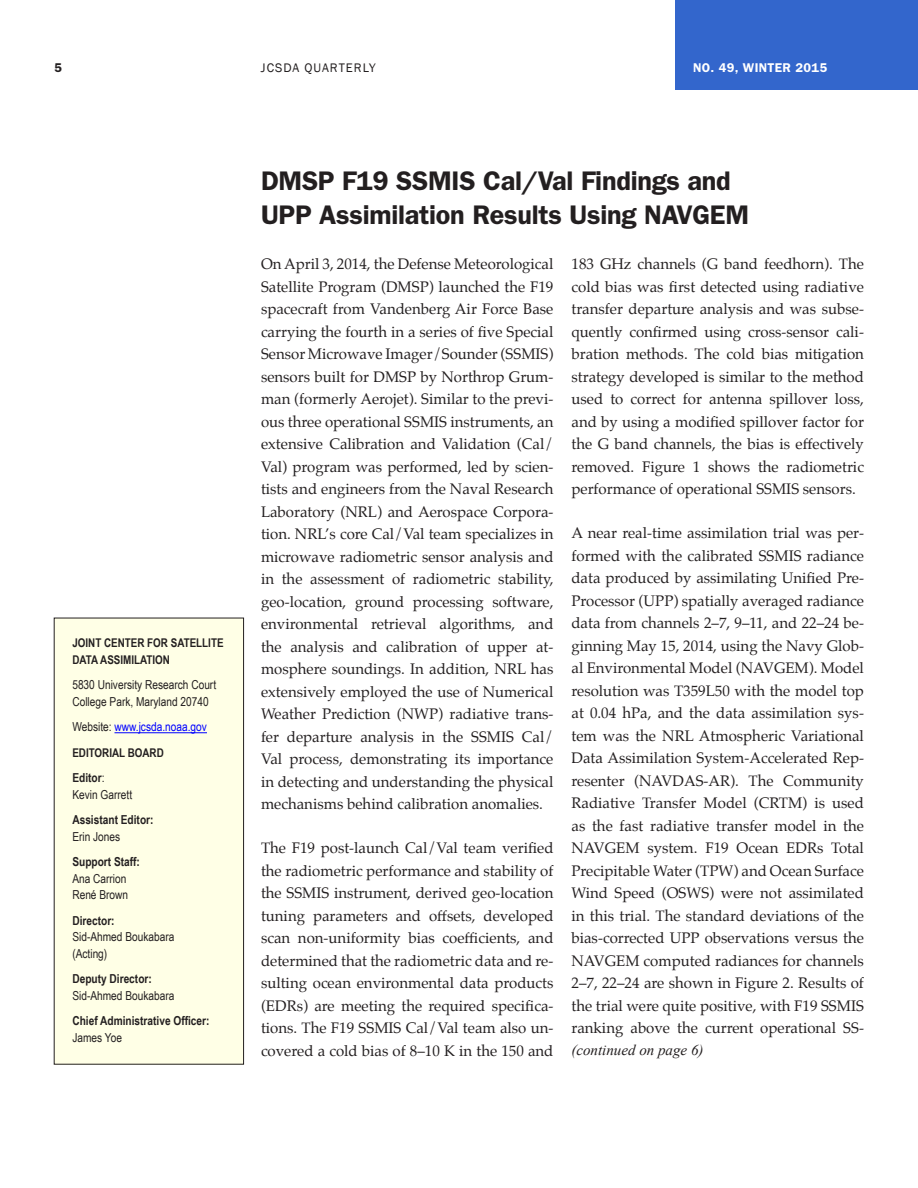
<style>
.page{position:relative;width:918px;height:1188px;background:#fff}
.page>*{position:absolute;margin:0;border:0;box-sizing:border-box;transform-origin:0 0}
.t1{font:600 27px "Franklin Gothic";letter-spacing:-.01em;color:#231f20}
.t2{font:15px/22.5px "Palatino";color:#231f20;text-align:justify}
.t3{font:italic 15px "Times New Roman";color:#231f20}
.t4{font:600 12.75px "Franklin Gothic";letter-spacing:.025em;color:#fff}
.t5{font:12.75px "Franklin Gothic";letter-spacing:.08em;color:#231f20}
.t6{font:600 12.75px "Franklin Gothic";color:#231f20}
.Masthead_Copy{font:12.3px/16.5px "Arial Narrow";color:#231f20}
.Masthead_Copy-2{font:700 12.3px/16.5px "Arial Narrow";color:#231f20}
.Masthead_Copy-3{font:12.3px "Arial Narrow";color:#00f}
.Masthead_Header{font:700 12px/16.5px "Arial Narrow";color:#231f20}
.s1{color:#231f20}
.s2{font-weight:700}
.s3{font-weight:400}
</style>
<div class="page">
<div style="left:675px;top:0;width:243px;height:90px;background:#36c"></div>
<div style="left:54px;top:618px;width:190px;height:446px;background:#ffffe6"></div>
<hr style="left:115px;top:732px;width:92px;height:1px;background:#00f">
<div style="left:54px;top:618px;width:190px;height:446px;border:1px solid #231f20"></div>
<p class="t6" style="left:54px;top:60px;width:9px">5</p>
<p class="t5" style="left:261px;top:60px;width:116px">JCSDA QUARTERLY</p>
<p class="t4" style="left:693px;top:60px;width:136px">NO. 49, WINTER 2015</p>
<p class="Masthead_Header" style="left:72px;top:635px;width:153px">JOINT CENTER FOR SATELLITE<br>DATA ASSIMILATION</p>
<p class="Masthead_Copy" style="left:72px;top:677px;width:145px">5830 University Research Court<br>College Park, Maryland 20740</p>
<p class="Masthead_Copy-3" style="left:72px;top:720px;width:136px"><span class="s1">Website:</span> www.jcsda.noaa.gov</p>
<p class="Masthead_Header" style="left:72px;top:744px;width:93px">EDITORIAL BOARD</p>
<p class="Masthead_Copy" style="left:72px;top:770px;width:61px"><span class="s2">Editor</span>:<br>Kevin Garrett</p>
<p class="Masthead_Copy-2" style="left:72px;top:812px;width:83px">Assistant Editor:<br><span class="s3">Erin Jones</span></p>
<p class="Masthead_Copy" style="left:72px;top:854px;width:69px"><span class="s2">Support Staff:<br></span>Ana Carrion<br>René Brown</p>
<p class="Masthead_Copy-2" style="left:72px;top:912px;width:44px">Director:</p>
<p class="Masthead_Copy" style="left:72px;top:929px;width:104px">Sid-Ahmed Boukabara (Acting)</p>
<p class="Masthead_Copy" style="left:72px;top:971px;width:104px"><span class="s2">Deputy Director:<br></span>Sid-Ahmed Boukabara</p>
<p class="Masthead_Copy-2" style="left:72px;top:1013px;width:139px">Chief Administrative Officer:<br><span class="s3">James Yoe</span></p>
<h2 class="t1" style="left:261px;top:165px;width:471px">DMSP F19 SSMIS Cal/Val Findings and</h2>
<h2 class="t1" style="left:261px;top:199px;width:490px">UPP Assimilation Results Using NAVGEM</h2>
<p class="t2" style="left:261px;top:253px;width:294px">On April 3, 2014, the Defense Meteorological Satellite Program (DMSP) launched the F19 spacecraft from Vandenberg Air Force Base carrying the fourth in a series of five Special Sensor Microwave Imager/Sounder (SSMIS) sensors built for DMSP by Northrop Grum&shy;man (formerly Aerojet). Similar to the previ&shy;ous three operational SSMIS instruments, an extensive Calibration and Validation (Cal/ Val) program was performed, led by scien&shy;tists and engineers from the Naval Research Laboratory (NRL) and Aerospace Corpora&shy;tion. NRL’s core Cal/Val team specializes in microwave radiometric sensor analysis and in the assessment of radiometric stability, geo-location, ground processing software, environmental retrieval algorithms, and the analysis and calibration of upper at&shy;mosphere soundings. In addition, NRL has extensively employed the use of Numerical Weather Prediction (NWP) radiative trans&shy;fer departure analysis in the SSMIS Cal/ Val process, demonstrating its importance in detecting and understanding the physical mechanisms behind calibration anomalies.</p>
<p class="t2" style="left:261px;top:837px;width:294px">The F19 post-launch Cal/Val team verified the radiometric performance and stability of the SSMIS instrument, derived geo-location tuning parameters and offsets, developed scan non-uniformity bias coefficients, and determined that the radiometric data and re&shy;sulting ocean environmental data products (EDRs) are meeting the required specifica&shy;tions. The F19 SSMIS Cal/Val team also un&shy;covered a cold bias of 8–10 K in the 150 and</p>
<p class="t2" style="left:572px;top:253px;width:294px">183 GHz channels (G band feedhorn). The cold bias was first detected using radiative transfer departure analysis and was subse&shy;quently confirmed using cross-sensor cali&shy;bration methods. The cold bias mitigation strategy developed is similar to the method used to correct for antenna spillover loss, and by using a modified spillover factor for the G band channels, the bias is effectively removed. Figure 1 shows the radiometric performance of operational SSMIS sensors.</p>
<p class="t2" style="left:572px;top:522px;width:294px">A near real-time assimilation trial was per&shy;formed with the calibrated SSMIS radiance data produced by assimilating Unified Pre-Processor (UPP) spatially averaged radiance data from channels 2–7, 9–11, and 22–24 be&shy;ginning May 15, 2014, using the Navy Glob&shy;al Environmental Model (NAVGEM). Model resolution was T359L50 with the model top at 0.04 hPa, and the data assimilation sys&shy;tem was the NRL Atmospheric Variational Data Assimilation System-Accelerated Rep&shy;resenter (NAVDAS-AR). The Community Radiative Transfer Model (CRTM) is used as the fast radiative transfer model in the NAVGEM system. F19 Ocean EDRs Total Precipitable Water (TPW) and Ocean Surface Wind Speed (OSWS) were not assimilated in this trial. The standard deviations of the bias-corrected UPP observations versus the NAVGEM computed radiances for channels 2–7, 22–24 are shown in Figure 2. Results of the trial were quite positive, with F19 SSMIS ranking above the current operational SS-</p>
<p class="t3" style="left:572px;top:1039px;width:134px">(continued on page 6)</p>
</div>
